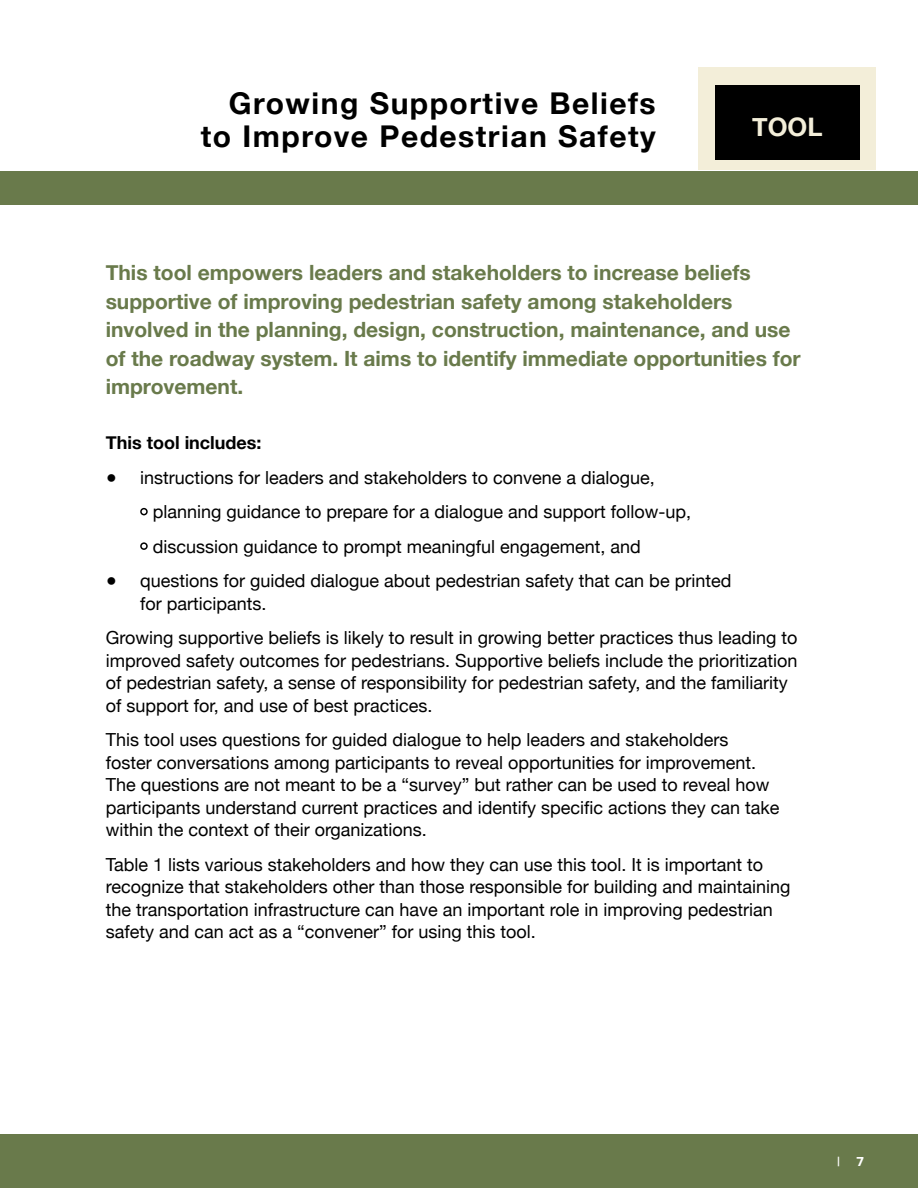
<style>
.page{position:relative;width:918px;height:1188px;background:#fff}
.page>*{position:absolute;margin:0;border:0;box-sizing:border-box;transform-origin:0 0}
.t1{font:700 30px/33px "Helvetica Neue";letter-spacing:.05em;color:#000;text-align:right}
.t2{font:700 25.5px "Helvetica Neue";color:#f3eed9}
.t3{font:700 21px/28.5px "Helvetica Neue";color:#697a4b}
.t4{font:18px/22.5px "Helvetica Neue";color:#000}
.t5{font:700 18px "Helvetica Neue";color:#000}
.t6{font:700 13.5px "Proxima Nova";color:#fff}
</style>
<div class="page">
<div style="left:0;top:1134px;width:918px;height:54px;background:#697a4b"></div>
<div style="left:140px;top:508px;width:8px;height:7px;border:2px solid #000;border-radius:50%"></div>
<div style="left:140px;top:542px;width:8px;height:8px;border:2px solid #000;border-radius:50%"></div>
<div style="left:699px;top:67px;width:177px;height:103px;background:#f3eed9"></div>
<div style="left:715px;top:85px;width:145px;height:74px;background:#000"></div>
<div style="left:0;top:171px;width:918px;height:33px;background:#697a4b"></div>
<h1 class="t1" style="left:201px;top:87px;width:456px">Growing Supportive Beliefs to Improve Pedestrian Safety</h1>
<h2 class="t2" style="left:752px;top:107px;width:72px">TOOL</h2>
<p class="t3" style="left:106px;top:259px;width:697px">This tool empowers leaders and stakeholders to increase beliefs supportive of improving pedestrian safety among stakeholders involved in the planning, design, construction, maintenance, and use of the roadway system. It aims to identify immediate opportunities for improvement.</p>
<p class="t5" style="left:106px;top:429px;width:157px">This tool includes:</p>
<p class="t4" style="left:153px;top:461px;width:540px;line-height:34.5px;text-indent:-47px">● instructions for leaders and stakeholders to convene a dialogue, planning guidance to prepare for a dialogue and support follow-up, discussion guidance to prompt meaningful engagement, and</p>
<p class="t4" style="left:140px;top:571px;width:593px;text-indent:-34px">● questions for guided dialogue about pedestrian safety that can be printed for participants.</p>
<p class="t4" style="left:106px;top:628px;width:693px">Growing supportive beliefs is likely to result in growing better practices thus leading to improved safety outcomes for pedestrians. Supportive beliefs include the prioritization of pedestrian safety, a sense of responsibility for pedestrian safety, and the familiarity of support for, and use of best practices.</p>
<p class="t4" style="left:106px;top:730px;width:675px">This tool uses questions for guided dialogue to help leaders and stakeholders<br>foster conversations among participants to reveal opportunities for improvement.<br>The questions are not meant to be a “survey” but rather can be used to reveal how participants understand current practices and identify specific actions they can take within the context of their organizations.</p>
<p class="t4" style="left:106px;top:854px;width:686px">Table 1 lists various stakeholders and how they can use this tool. It is important to recognize that stakeholders other than those responsible for building and maintaining the transportation infrastructure can have an important role in improving pedestrian safety and can act as a “convener” for using this tool.</p>
<p class="t6" style="left:837px;top:1152px;width:28px">| 7</p>
</div>
